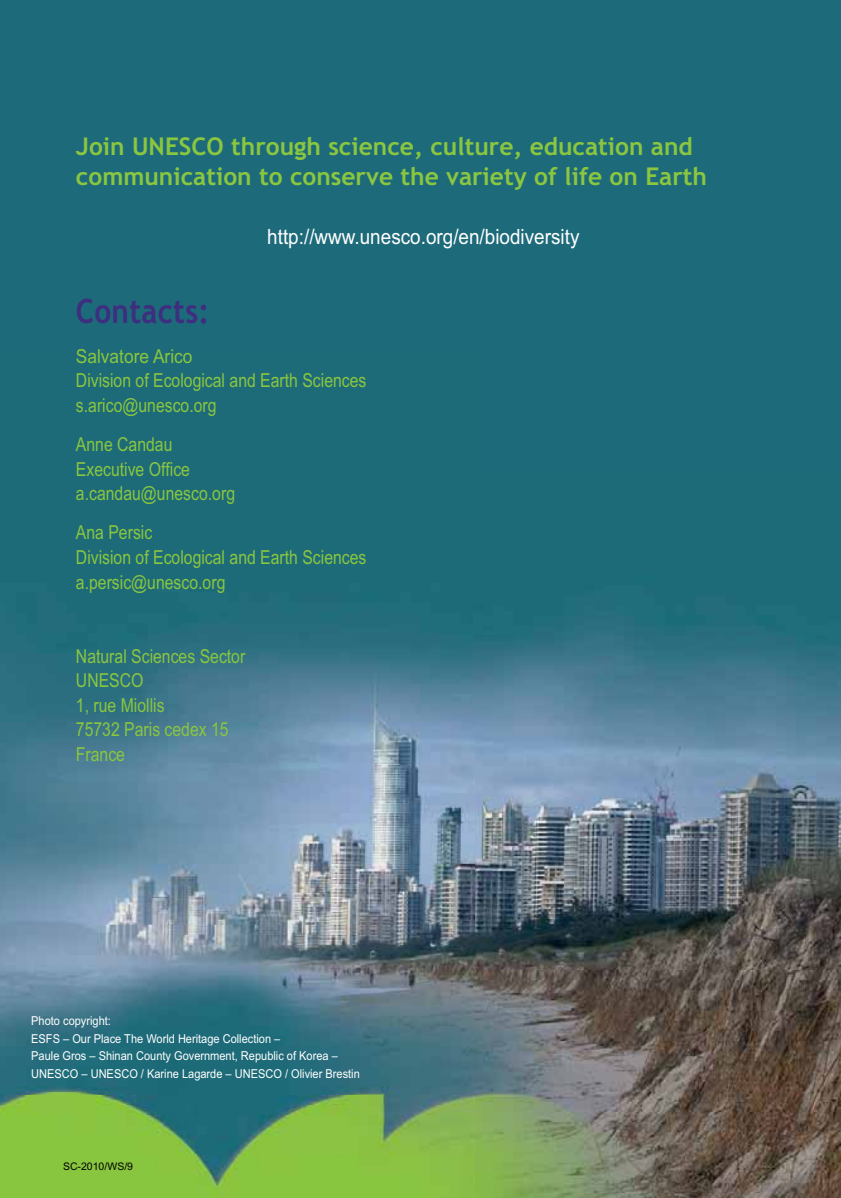
<style>
.page{position:relative;width:841px;height:1198px;background:#fff}
.page>*{position:absolute;margin:0;border:0;box-sizing:border-box;transform-origin:0 0}
.t1{font:700 33.6px "Trebuchet MS";letter-spacing:.01em;color:#3e2e7f;scale:.88 1}
.t2{font:700 24.5px/29.8px "Trebuchet MS";color:#8ac63f}
.t3{font:21px "Arial";color:#fff;scale:.9 1}
.t4{font:19.25px/24.5px "Arial Narrow";color:#8ac63f}
.t5{font:19.25px "Arial";color:#8ac63f;scale:.9 1}
.t6{font:12.25px/17.5px "Arial";color:#fff;scale:.9 1}
.t7{font:10.5px "Arial";color:#000}
</style>
<div class="page">
<img style="left:0;top:0;width:840px;height:1197px">
<div style="left:77px;top:298px;width:130px;height:26px;background:#1d6b7a"></div>
<p class="t2" style="left:76px;top:134px;width:632px">Join UNESCO through science, culture, education and communication to conserve the variety of life on Earth</p>
<p class="t3" style="left:267px;top:229px;width:348px">http://www.unesco.org/en/biodiversity</p>
<h1 class="t1" style="left:76px;top:298px;width:153px">Contacts:</h1>
<p class="t5" style="left:76px;top:349px;width:131px">Salvatore Arico</p>
<p class="t4" style="left:76px;top:370px;width:292px">Division of Ecological and Earth Sciences s.arico@unesco.org</p>
<p class="t4" style="left:76px;top:434px;width:161px">Anne Candau<br>Executive Office a.candau@unesco.org</p>
<p class="t4" style="left:76px;top:522px;width:292px">Ana Persic<br>Division of Ecological and Earth Sciences a.persic@unesco.org</p>
<p class="t4" style="left:76px;top:645px;width:171px">Natural Sciences Sector<br>UNESCO<br>1, rue Miollis<br>75732 Paris cedex 15<br>France</p>
<p class="t6" style="left:31px;top:1013px;width:366px">Photo copyright:<br>ESFS – Our Place The World Heritage Collection –<br>Paule Gros – Shinan County Government, Republic of Korea – UNESCO – UNESCO / Karine Lagarde – UNESCO / Olivier Brestin</p>
<p class="t7" style="left:63px;top:1162px;width:72px">SC-2010/WS/9</p>
</div>
